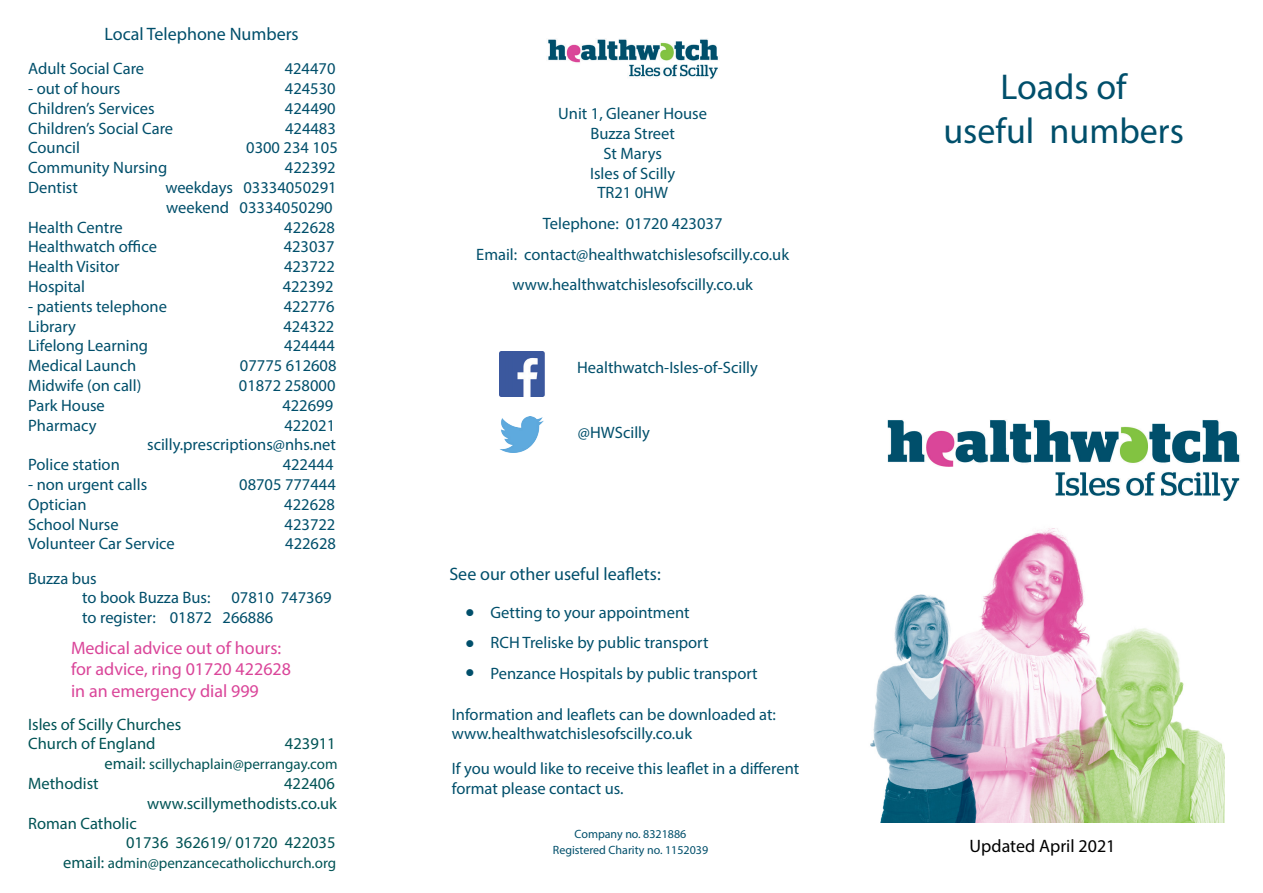
<style>
.page{position:relative;width:1263px;height:893px;background:#fff}
.page>*{position:absolute;margin:0;border:0;box-sizing:border-box;transform-origin:0 0}
.t1{font:36px "Myriad Pro";color:#004f6b}
.t2{font:18px "Myriad Pro";color:#da4599}
.t3{font:18px "Myriad Pro";color:#004f6b}
.t4{font:18px "Myriad Pro";color:#000}
.t5{font:16.5px/19.8px "Myriad Pro";color:#004f6b}
.t6{font:16.5px "Myriad Pro";color:#005355}
.t7{font:15px "Myriad Pro";color:#005355}
.t8{font:12px "Myriad Pro";color:#004f6b}
.t9{font:12px "Wingdings";color:#004f6b}
.s1{font-size:16.5px}
</style>
<div class="page">
<img style="left:887px;top:420px;width:353px;height:81px">
<img style="left:500px;top:351px;width:45px;height:45px">
<img style="left:500px;top:416px;width:44px;height:37px">
<img style="left:548px;top:39px;width:170px;height:40px">
<img style="left:870px;top:528px;width:355px;height:294px">
<p class="t3" style="left:105px;top:23px;width:196px">Local Telephone Numbers</p>
<p class="t5" style="left:28px;top:58px;width:117px">Adult Social Care</p>
<p class="t5" style="left:285px;top:58px;width:52px">424470</p>
<p class="t5" style="left:28px;top:78px;width:94px">- out of hours</p>
<p class="t5" style="left:285px;top:78px;width:52px">424530</p>
<p class="t5" style="left:28px;top:98px;width:128px">Children’s Services</p>
<p class="t5" style="left:285px;top:98px;width:52px">424490</p>
<p class="t5" style="left:28px;top:118px;width:146px">Children’s Social Care</p>
<p class="t5" style="left:285px;top:118px;width:52px">424483</p>
<p class="t5" style="left:28px;top:138px;width:53px">Council</p>
<p class="t5" style="left:246px;top:138px;width:93px">0300 234 105</p>
<p class="t5" style="left:28px;top:157px;width:141px">Community Nursing</p>
<p class="t5" style="left:285px;top:157px;width:52px">422392</p>
<p class="t5" style="left:28px;top:177px;width:51px">Dentist</p>
<p class="t5" style="left:165px;top:177px;width:173px">weekdays 03334050291 weekend 03334050290</p>
<p class="t5" style="left:28px;top:217px;width:96px">Health Centre</p>
<p class="t5" style="left:284px;top:217px;width:52px">422628</p>
<p class="t5" style="left:28px;top:237px;width:130px">Healthwatch office</p>
<p class="t5" style="left:284px;top:237px;width:52px">423037</p>
<p class="t5" style="left:28px;top:256px;width:93px">Health Visitor</p>
<p class="t5" style="left:284px;top:256px;width:52px">423722</p>
<p class="t5" style="left:28px;top:276px;width:58px">Hospital</p>
<p class="t5" style="left:283px;top:276px;width:52px">422392</p>
<p class="t5" style="left:28px;top:296px;width:140px">- patients telephone</p>
<p class="t5" style="left:284px;top:296px;width:52px">422776</p>
<p class="t5" style="left:28px;top:316px;width:49px">Library</p>
<p class="t5" style="left:283px;top:316px;width:52px">424322</p>
<p class="t5" style="left:28px;top:336px;width:121px">Lifelong Learning</p>
<p class="t5" style="left:284px;top:336px;width:52px">424444</p>
<p class="t5" style="left:28px;top:355px;width:110px">Medical Launch</p>
<p class="t5" style="left:240px;top:355px;width:98px">07775 612608</p>
<p class="t5" style="left:28px;top:375px;width:115px">Midwife (on call)</p>
<p class="t5" style="left:239px;top:375px;width:98px">01872 258000</p>
<p class="t5" style="left:28px;top:395px;width:78px">Park House</p>
<p class="t5" style="left:282px;top:395px;width:52px">422699</p>
<p class="t5" style="left:28px;top:415px;width:70px">Pharmacy</p>
<p class="t5" style="left:284px;top:415px;width:52px">422021</p>
<p class="t5" style="left:147px;top:435px;width:190px">scilly.prescriptions@nhs.net</p>
<p class="t5" style="left:28px;top:454px;width:93px">Police station</p>
<p class="t5" style="left:283px;top:454px;width:52px">422444</p>
<p class="t5" style="left:28px;top:474px;width:120px">- non urgent calls</p>
<p class="t5" style="left:239px;top:474px;width:98px">08705 777444</p>
<p class="t5" style="left:28px;top:494px;width:60px">Optician</p>
<p class="t5" style="left:284px;top:494px;width:52px">422628</p>
<p class="t5" style="left:28px;top:514px;width:92px">School Nurse</p>
<p class="t5" style="left:285px;top:514px;width:52px">423722</p>
<p class="t5" style="left:28px;top:534px;width:148px">Volunteer Car Service</p>
<p class="t5" style="left:285px;top:534px;width:52px">422628</p>
<p class="t5" style="left:28px;top:568px;width:70px">Buzza bus</p>
<p class="t5" style="left:82px;top:588px;width:130px">to book Buzza Bus:</p>
<p class="t5" style="left:231px;top:588px;width:102px">07810 747369</p>
<p class="t5" style="left:82px;top:607px;width:193px">to register: 01872 266886</p>
<p class="t2" style="left:71px;top:636px;width:212px">Medical advice out of hours:</p>
<p class="t2" style="left:71px;top:658px;width:222px">for advice, ring 01720 422628</p>
<p class="t2" style="left:71px;top:680px;width:189px">in an emergency dial 999</p>
<p class="t6" style="left:28px;top:714px;width:154px">Isles of Scilly Churches</p>
<p class="t6" style="left:28px;top:734px;width:129px">Church of England</p>
<p class="t6" style="left:285px;top:734px;width:52px">423911</p>
<p class="t7" style="left:105px;top:755px;width:235px"><span class="s1">email:</span> scillychaplain@perrangay.com</p>
<p class="t6" style="left:28px;top:773px;width:72px">Methodist</p>
<p class="t6" style="left:284px;top:773px;width:52px">422406</p>
<p class="t6" style="left:147px;top:793px;width:191px">www.scillymethodists.co.uk</p>
<p class="t6" style="left:28px;top:813px;width:110px">Roman Catholic</p>
<p class="t6" style="left:126px;top:833px;width:211px">01736 362619/ 01720 422035</p>
<p class="t7" style="left:63px;top:854px;width:274px"><span class="s1">email:</span> admin@penzancecatholicchurch.org</p>
<p class="t5" style="left:558px;top:104px;width:150px">Unit 1, Gleaner House</p>
<p class="t5" style="left:590px;top:123px;width:86px">Buzza Street</p>
<p class="t5" style="left:603px;top:143px;width:60px">St Marys</p>
<p class="t5" style="left:590px;top:163px;width:87px">Isles of Scilly</p>
<p class="t5" style="left:597px;top:183px;width:72px">TR21 0HW</p>
<p class="t5" style="left:543px;top:213px;width:181px">Telephone: 01720 423037</p>
<p class="t5" style="left:476px;top:244px;width:314px">Email: contact@healthwatchislesofscilly.co.uk</p>
<p class="t5" style="left:512px;top:275px;width:242px">www.healthwatchislesofscilly.co.uk</p>
<p class="t5" style="left:577px;top:358px;width:182px">Healthwatch-Isles-of-Scilly</p>
<p class="t5" style="left:578px;top:422px;width:73px">@HWScilly</p>
<p class="t3" style="left:449px;top:563px;width:213px">See our other useful leaflets:</p>
<p class="t5" style="left:490px;top:602px;width:201px">Getting to your appointment</p>
<p class="t5" style="left:490px;top:633px;width:219px">RCH Treliske by public transport</p>
<p class="t5" style="left:490px;top:663px;width:269px">Penzance Hospitals by public transport</p>
<p class="t5" style="left:452px;top:704px;width:326px">Information and leaflets can be downloaded at:</p>
<p class="t5" style="left:452px;top:724px;width:242px">www.healthwatchislesofscilly.co.uk</p>
<p class="t9" style="left:465px;top:607px;width:10px">●</p>
<p class="t9" style="left:465px;top:637px;width:10px">●</p>
<p class="t9" style="left:465px;top:666px;width:10px">●</p>
<p class="t5" style="left:452px;top:759px;width:349px">If you would like to receive this leaflet in a different format please contact us.</p>
<p class="t8" style="left:575px;top:826px;width:113px">Company no. 8321886</p>
<p class="t8" style="left:553px;top:842px;width:157px">Registered Charity no. 1152039</p>
<p class="t1" style="left:1001px;top:65px;width:128px">Loads of</p>
<p class="t1" style="left:943px;top:108px;width:242px">useful numbers</p>
<p class="t4" style="left:970px;top:835px;width:147px">Updated April 2021</p>
</div>
